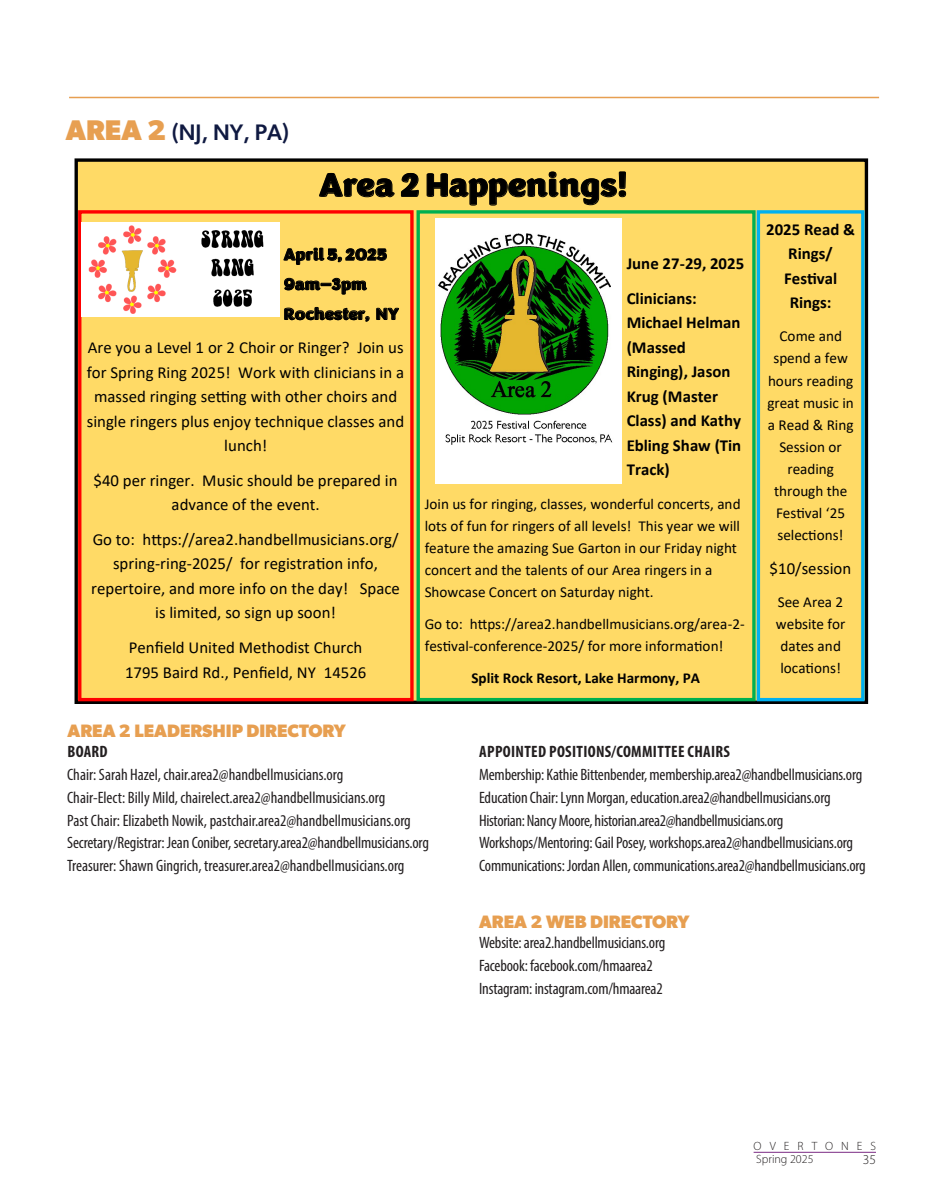
<style>
.page{position:relative;width:945px;height:1202px;background:#fff}
.page>*{position:absolute;margin:0;border:0;box-sizing:border-box;transform-origin:0 0}
.t1{font:900 33.75px "Congenial";color:#000}
.Body_Subhead{font:500 22.5px "Gibson";color:#0f1941}
.Body_Subhead-2{font:700 18px "Gibson";color:#e79f51}
.t2{font:16.8px/24.5px "Calibri";color:#000;text-align:center}
.t3{font:700 16.8px/24.5px "Calibri";color:#000}
.t4{font:900 16.8px/29.7px "Congenial";color:#000}
.Listing{font:condensed 16.5px "Myriad Pro";letter-spacing:-.01em;color:#231f20}
.AreaChair_Name{font:condensed 16.5px "Myriad Pro";color:#231f20}
.Listing-2{font:700 condensed 16.5px "Myriad Pro";letter-spacing:.02em;color:#231f20}
.AreaChair_Name-2{font:700 condensed 16.5px "Myriad Pro";letter-spacing:.02em;color:#231f20}
.t5{font:15.15px/22px "Calibri";color:#000}
.t6{font:700 15.15px "Calibri";color:#000}
.t7{font:300 13.5px "Myriad Pro";color:#231f20}
.t8{font:300 12px "Myriad Pro";color:#231f20}
.t9{font:300 12px "Myriad Pro";letter-spacing:.67em;color:#231f20}
.s1{font-weight:700;font-size:28.5px;color:#e79f51}
</style>
<div class="page">
<hr style="left:69px;top:97px;width:810px;height:1px;background:#e79f51">
<div style="left:76px;top:160px;width:790px;height:542px;background:#ffda66"></div>
<div style="left:75px;top:158px;width:793px;height:546px;border:3px solid #000"></div>
<div style="left:78px;top:210px;width:336px;height:491px;border:3px solid #f00"></div>
<img style="left:81px;top:222px;width:198px;height:94px">
<div style="left:417px;top:210px;width:339px;height:491px;border:3px solid #00b050"></div>
<img style="left:436px;top:218px;width:186px;height:266px">
<div style="left:757px;top:210px;width:108px;height:491px;border:3px solid #00b0f0"></div>
<hr style="left:754px;top:1151px;width:122px;height:1px;background:#7b2a83">
<p class="Body_Subhead" style="left:66px;top:119px;width:225px"><span class="s1">AREA 2</span> (NJ, NY, PA)</p>
<p class="t1" style="left:319px;top:162px;width:310px">Area 2 Happenings!</p>
<p class="t4" style="left:284px;top:240px;width:116px">April 5, 2025<br>9am—3pm<br>Rochester, NY</p>
<p class="t2" style="left:87px;top:335px;width:319px">Are you a Level 1 or 2 Choir or Ringer? Join us for Spring Ring 2025! Work with clinicians in a massed ringing setting with other choirs and single ringers plus enjoy technique classes and lunch!</p>
<p class="t2" style="left:94px;top:467px;width:305px">$40 per ringer. Music should be prepared in advance of the event.</p>
<p class="t2" style="left:91px;top:526px;width:310px">Go to: https://area2.handbellmusicians.org/ spring-ring-2025/ for registration info, repertoire, and more info on the day! Space is limited, so sign up soon!</p>
<p class="t2" style="left:125px;top:635px;width:243px;text-align:left">Penfield United Methodist Church<br>1795 Baird Rd., Penfield, NY 14526</p>
<p class="t3" style="left:627px;top:246px;width:119px;line-height:34.7px">June 27-29, 2025<br>Clinicians:</p>
<p class="t3" style="left:627px;top:310px;width:116px">Michael Helman (Massed<br>Ringing), Jason<br>Krug (Master<br>Class) and Kathy<br>Ebling Shaw (Tin<br>Track)</p>
<p class="t5" style="left:425px;top:492px;width:317px">Join us for ringing, classes, wonderful concerts, and lots of fun for ringers of all levels! This year we will feature the amazing Sue Garton in our Friday night concert and the talents of our Area ringers in a Showcase Concert on Saturday night.</p>
<p class="t5" style="left:425px;top:612px;width:322px">Go to: https://area2.handbellmusicians.org/area-2- festival-conference-2025/ for more information!</p>
<p class="t6" style="left:471px;top:667px;width:230px">Split Rock Resort, Lake Harmony, PA</p>
<p class="t3" style="left:766px;top:217px;width:90px;text-align:center">2025 Read &amp;<br>Rings/<br>Festival<br>Rings:</p>
<p class="t5" style="left:767px;top:325px;width:88px;text-align:center">Come and spend a few hours reading great music in a Read &amp; Ring<br>Session or reading through the<br>Festival ‘25 selections!</p>
<p class="t2" style="left:770px;top:555px;width:83px">$10/session</p>
<p class="t5" style="left:776px;top:590px;width:71px;text-align:center">See Area 2 website for dates and locations!</p>
<p class="Body_Subhead-2" style="left:68px;top:719px;width:280px">AREA 2 LEADERSHIP DIRECTORY</p>
<p class="AreaChair_Name-2" style="left:67px;top:741px;width:42px">BOARD</p>
<p class="AreaChair_Name" style="left:67px;top:764px;width:278px">Chair: Sarah Hazel, chair.area2@handbellmusicians.org</p>
<p class="AreaChair_Name" style="left:67px;top:787px;width:320px">Chair-Elect: Billy Mild, chairelect.area2@handbellmusicians.org</p>
<p class="AreaChair_Name" style="left:67px;top:810px;width:345px">Past Chair: Elizabeth Nowik, pastchair.area2@handbellmusicians.org</p>
<p class="AreaChair_Name" style="left:67px;top:833px;width:363px">Secretary/Registrar: Jean Coniber, secretary.area2@handbellmusicians.org</p>
<p class="AreaChair_Name" style="left:67px;top:855px;width:339px">Treasurer: Shawn Gingrich, treasurer.area2@handbellmusicians.org</p>
<p class="Listing-2" style="left:479px;top:741px;width:252px">APPOINTED POSITIONS/COMMITTEE CHAIRS</p>
<p class="Listing" style="left:479px;top:764px;width:385px">Membership: Kathie Bittenbender, membership.area2@handbellmusicians.org</p>
<p class="Listing" style="left:479px;top:787px;width:353px">Education Chair: Lynn Morgan, education.area2@handbellmusicians.org</p>
<p class="Listing" style="left:479px;top:810px;width:306px">Historian: Nancy Moore, historian.area2@handbellmusicians.org</p>
<p class="Listing" style="left:479px;top:833px;width:376px">Workshops/Mentoring: Gail Posey, workshops.area2@handbellmusicians.org</p>
<p class="Listing" style="left:479px;top:855px;width:388px">Communications: Jordan Allen, communications.area2@handbellmusicians.org</p>
<p class="Body_Subhead-2" style="left:479px;top:911px;width:212px">AREA 2 WEB DIRECTORY</p>
<p class="Listing" style="left:479px;top:932px;width:188px">Website: area2.handbellmusicians.org</p>
<p class="Listing" style="left:479px;top:955px;width:175px">Facebook: facebook.com/hmaarea2</p>
<p class="Listing" style="left:479px;top:978px;width:185px">Instagram: instagram.com/hmaarea2</p>
<p class="t9" style="left:754px;top:1138px;width:124px">OVERTONES</p>
<p class="t8" style="left:756px;top:1152px;width:59px">Spring 2025</p>
<p class="t7" style="left:863px;top:1151px;width:15px">35</p>
</div>
